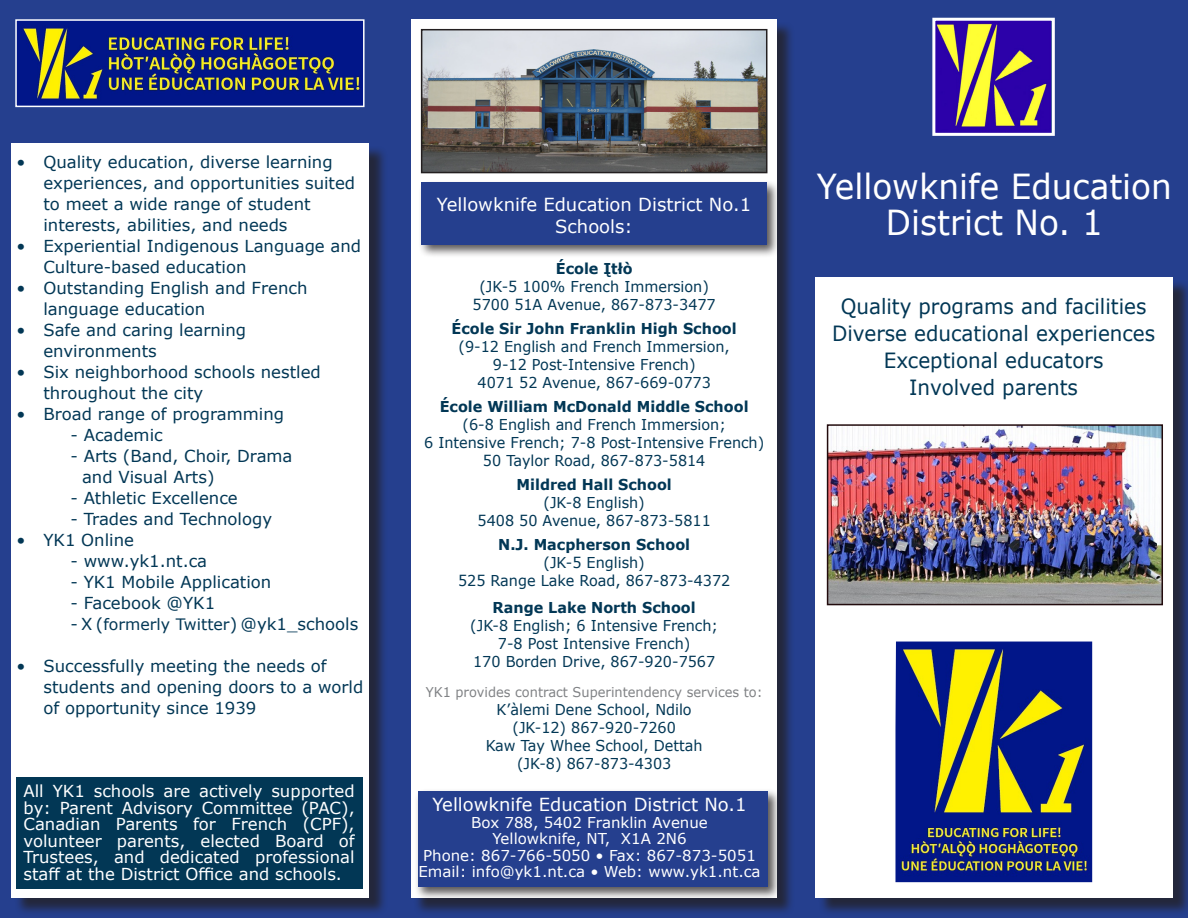
<style>
.page{position:relative;width:1188px;height:918px;background:#253f8e}
.page>*{position:absolute;margin:0;border:0;box-sizing:border-box;transform-origin:0 0}
.t1{font:34.5px "Verdana";color:#fff;scale:.95 1}
.t2{font:21px "Verdana";color:#023755;scale:.95 1}
.t3{font:18px "Verdana";color:#fff}
.t4{font:16.5px/21px "Verdana";color:#023755}
.t5{font:16.5px/16.5px "Verdana";color:#fff;text-align:justify}
.t6{font:15px/18px "Verdana";color:#023755;text-align:center;scale:.96 1}
.t7{font:700 15px "Verdana";color:#023755;scale:.96 1}
.t8{font:15px "Verdana";color:#fff}
.t9{font:13.5px "Verdana";color:#808285;scale:.96 1}
.s1{font-size:15.75px}
</style>
<div class="page">
<div style="left:414px;top:22px;width:381px;height:894px;background:#231f20;opacity:.75"></div>
<div style="left:411px;top:19px;width:366px;height:878px;background:#fff"></div>
<div style="left:14px;top:145px;width:373px;height:771px;background:#231f20;opacity:.75"></div>
<div style="left:12px;top:143px;width:357px;height:754px;background:#fff"></div>
<div style="left:818px;top:280px;width:370px;height:636px;background:#231f20;opacity:.75"></div>
<div style="left:816px;top:277px;width:357px;height:620px;background:#fff"></div>
<div style="left:415px;top:788px;width:366px;height:112px;background:#231f20;opacity:.75"></div>
<div style="left:418px;top:791px;width:349px;height:96px;background:#253f8e"></div>
<div style="left:16px;top:777px;width:347px;height:111px;background:#023755"></div>
<img style="left:936px;top:22px;width:115px;height:110px">
<div style="left:932px;top:18px;width:123px;height:118px;border:3px solid #fff"></div>
<img style="left:830px;top:427px;width:330px;height:175px">
<div style="left:827px;top:424px;width:336px;height:181px;border:2px solid #220b0d"></div>
<img style="left:895px;top:642px;width:197px;height:240px">
<img style="left:424px;top:32px;width:340px;height:138px">
<div style="left:421px;top:29px;width:346px;height:144px;border:2px solid #231f20"></div>
<div style="left:418px;top:180px;width:362px;height:78px;background:#231f20;opacity:.75"></div>
<div style="left:421px;top:183px;width:346px;height:62px;background:#253f8e"></div>
<img style="left:18px;top:22px;width:344px;height:82px">
<div style="left:15px;top:19px;width:350px;height:88px;border:2px solid #fff"></div>
<p class="t4" style="left:43px;top:151px;width:313px;text-indent:-27px">• Quality education, diverse learning experiences, and opportunities suited to meet a wide range of student interests, abilities, and needs</p>
<p class="t4" style="left:43px;top:235px;width:319px;text-indent:-27px">• Experiential Indigenous Language and<br>Culture-based education</p>
<p class="t4" style="left:43px;top:277px;width:266px;text-indent:-27px">• Outstanding English and French language education</p>
<p class="t4" style="left:43px;top:319px;width:204px;text-indent:-27px">• Safe and caring learning environments</p>
<p class="t4" style="left:43px;top:361px;width:279px;text-indent:-27px">• Six neighborhood schools nestled throughout the city</p>
<p class="t4" style="left:16px;top:403px;width:269px">• Broad range of programming</p>
<p class="t4" style="left:70px;top:424px;width:94px">- Academic</p>
<p class="t4" style="left:82px;top:445px;width:212px;text-indent:-12px">- Arts (Band, Choir, Drama and Visual Arts)</p>
<p class="t4" style="left:70px;top:487px;width:169px">- Athletic Excellence</p>
<p class="t4" style="left:70px;top:508px;width:203px">- Trades and Technology</p>
<p class="t4" style="left:16px;top:529px;width:119px">• YK1 Online</p>
<p class="t4" style="left:70px;top:550px;width:138px">- www.yk1.nt.ca</p>
<p class="t4" style="left:70px;top:571px;width:202px">- YK1 Mobile Application</p>
<p class="t4" style="left:70px;top:592px;width:146px">- Facebook @YK1</p>
<p class="t4" style="left:70px;top:613px;width:289px">- X (<span class="s1">formerly Twitter</span>) @yk1_schools</p>
<p class="t4" style="left:43px;top:655px;width:321px;text-indent:-27px">• Successfully meeting the needs of students and opening doors to a world of opportunity since 1939</p>
<p class="t5" style="left:23px;top:783px;width:333px">All YK1 schools are actively supported by: Parent Advisory Committee (PAC), Canadian Parents for French (CPF), volunteer parents, elected Board of Trustees, and dedicated professional staff at the District Office and schools.</p>
<p class="t3" style="left:437px;top:192px;width:316px">Yellowknife Education District No.1</p>
<p class="t3" style="left:555px;top:214px;width:79px">Schools:</p>
<p class="t7" style="left:556px;top:258px;width:81px">École Įtłò</p>
<p class="t6" style="left:479px;top:278px;width:241px">(JK-5 100% French Immersion)</p>
<p class="t6" style="left:473px;top:296px;width:255px">5700 51A Avenue, 867-873-3477</p>
<p class="t7" style="left:452px;top:318px;width:298px">École Sir John Franklin High School</p>
<p class="t6" style="left:459px;top:338px;width:284px">(9-12 English and French Immersion,</p>
<p class="t6" style="left:493px;top:356px;width:213px">9-12 Post-Intensive French)</p>
<p class="t6" style="left:478px;top:374px;width:245px">4071 52 Avenue, 867-669-0773</p>
<p class="t7" style="left:440px;top:396px;width:323px">École William McDonald Middle School</p>
<p class="t6" style="left:424px;top:416px;width:356px">(6-8 English and French Immersion;<br>6 Intensive French; 7-8 Post-Intensive French)</p>
<p class="t6" style="left:483px;top:452px;width:233px">50 Taylor Road, 867-873-5814</p>
<p class="t7" style="left:517px;top:474px;width:163px">Mildred Hall School</p>
<p class="t6" style="left:544px;top:494px;width:107px">(JK-8 English)</p>
<p class="t6" style="left:478px;top:512px;width:245px">5408 50 Avenue, 867-873-5811</p>
<p class="t7" style="left:498px;top:534px;width:202px">N.J. Macpherson School</p>
<p class="t6" style="left:544px;top:554px;width:107px">(JK-5 English)</p>
<p class="t6" style="left:458px;top:572px;width:285px">525 Range Lake Road, 867-873-4372</p>
<p class="t7" style="left:493px;top:597px;width:213px">Range Lake North School</p>
<p class="t6" style="left:470px;top:617px;width:260px">(JK-8 English; 6 Intensive French;</p>
<p class="t6" style="left:498px;top:635px;width:202px">7-8 Post Intensive French)</p>
<p class="t6" style="left:473px;top:653px;width:254px">170 Borden Drive, 867-920-7567</p>
<p class="t9" style="left:426px;top:683px;width:353px">YK1 provides contract Superintendency services to:</p>
<p class="t6" style="left:497px;top:701px;width:205px">K’àlemi Dene School, Ndilo</p>
<p class="t6" style="left:513px;top:719px;width:172px">(JK-12) 867-920-7260</p>
<p class="t6" style="left:486px;top:737px;width:227px">Kaw Tay Whee School, Dettah</p>
<p class="t6" style="left:517px;top:755px;width:162px">(JK-8) 867-873-4303</p>
<p class="t3" style="left:432px;top:792px;width:316px">Yellowknife Education District No.1</p>
<p class="t8" style="left:471px;top:812px;width:238px">Box 788, 5402 Franklin Avenue</p>
<p class="t8" style="left:492px;top:829px;width:196px">Yellowknife, NT, X1A 2N6</p>
<p class="t8" style="left:423px;top:845px;width:334px">Phone: 867-766-5050 • Fax: 867-873-5051</p>
<p class="t8" style="left:418px;top:862px;width:344px">Email: info@yk1.nt.ca • Web: www.yk1.nt.ca</p>
<p class="t1" style="left:817px;top:163px;width:375px">Yellowknife Education</p>
<p class="t1" style="left:886px;top:199px;width:230px">District No. 1</p>
<p class="t2" style="left:841px;top:292px;width:323px">Quality programs and facilities</p>
<p class="t2" style="left:832px;top:319px;width:342px">Diverse educational experiences</p>
<p class="t2" style="left:884px;top:346px;width:233px">Exceptional educators</p>
<p class="t2" style="left:909px;top:373px;width:179px">Involved parents</p>
</div>
